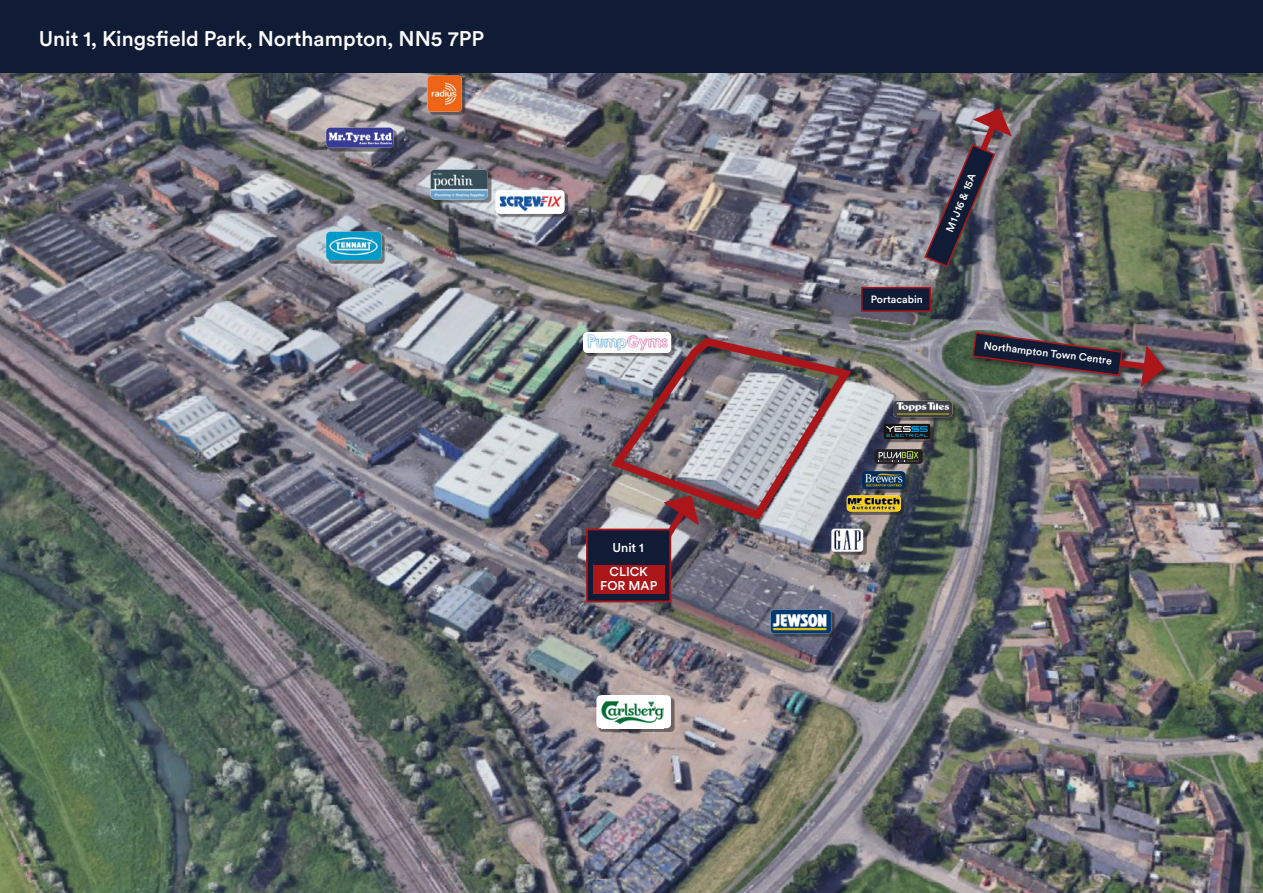
<style>
.page{position:relative;width:1263px;height:893px;background:#fff}
.page>*{position:absolute;margin:0;border:0;box-sizing:border-box;transform-origin:0 0}
.t1{font:500 21px "Circular XX";color:#fff}
.t2{font:500 12.6px/14.4px "Circular XX";color:#fff;text-align:center}
.t3{font:500 10.5px "Circular XX";color:#fff}
</style>
<div class="page">
<img style="left:0;top:72px;width:1263px;height:821px">
<div style="left:861px;top:287px;width:70px;height:25px;background:#101c35;border:2px solid #ab161a"></div>
<div style="left:497px;top:192px;width:71px;height:26px;background:#231f20;opacity:.53"></div>
<div style="left:495px;top:190px;width:70px;height:24px;background:#fff;border-radius:4px"></div>
<img style="left:499px;top:196px;width:62px;height:18px">
<div style="left:429px;top:78px;width:37px;height:37px;background:#231f20;opacity:.53"></div>
<img style="left:427px;top:76px;width:35px;height:36px">
<div style="left:585px;top:334px;width:90px;height:23px;background:#231f20;opacity:.53"></div>
<div style="left:583px;top:332px;width:88px;height:21px;background:#fff;border-radius:4px"></div>
<img style="left:588px;top:334px;width:17px;height:16px">
<div style="left:895px;top:403px;width:61px;height:18px;background:#231f20;opacity:.53"></div>
<img style="left:893px;top:401px;width:59px;height:16px">
<div style="left:773px;top:612px;width:62px;height:26px;background:#231f20;opacity:.53"></div>
<img style="left:770px;top:610px;width:61px;height:24px">
<div style="left:328px;top:130px;width:69px;height:22px;background:#231f20;opacity:.53"></div>
<img style="left:326px;top:128px;width:67px;height:20px">
<div style="left:833px;top:531px;width:34px;height:24px;background:#231f20;opacity:.53"></div>
<div style="left:831px;top:529px;width:32px;height:23px;background:#fff;border-radius:3px"></div>
<img style="left:834px;top:530px;width:27px;height:21px">
<div style="left:849px;top:497px;width:55px;height:18px;background:#231f20;opacity:.53"></div>
<img style="left:857px;top:495px;width:44px;height:16px">
<div style="left:874px;top:449px;width:49px;height:15px;background:#231f20;border-radius:3px"></div>
<svg style="left:878px;top:451px;width:41px;height:11px"></svg>
<div style="left:886px;top:426px;width:48px;height:17px;background:#231f20;opacity:.53"></div>
<div style="left:884px;top:424px;width:46px;height:15px;background:#171412;border-radius:2px"></div>
<svg style="left:886px;top:426px;width:42px;height:11px"></svg>
<div style="left:864px;top:473px;width:45px;height:20px;background:#231f20;opacity:.53"></div>
<div style="left:862px;top:471px;width:43px;height:18px;background:#002c5a;border-radius:4px"></div>
<img style="left:865px;top:473px;width:38px;height:14px">
<div style="left:328px;top:234px;width:57px;height:30px;background:#231f20;opacity:.53"></div>
<img style="left:326px;top:232px;width:55px;height:28px">
<div style="left:433px;top:172px;width:58px;height:31px;background:#231f20;opacity:.53"></div>
<img style="left:431px;top:170px;width:57px;height:29px">
<div style="left:598px;top:697px;width:77px;height:35px;background:#231f20;opacity:.53"></div>
<div style="left:596px;top:695px;width:75px;height:33px;background:#fff;border-radius:4px"></div>
<img style="left:602px;top:700px;width:61px;height:25px">
<div style="left:0;top:0;width:1263px;height:72px;background:#101c35"></div>
<div style="left:971px;top:331px;width:201px;height:63px;background:#231f20;opacity:.75"></div>
<img style="left:971px;top:331px;width:195px;height:57px">
<svg style="left:923px;top:107px;width:89px;height:161px;background:#605963"></svg>
<svg style="left:651px;top:525px;width:49px;height:33px"></svg>
<div style="left:586px;top:529px;width:85px;height:73px;background:#101c35;border:2px solid #ab161a"></div>
<div style="left:593px;top:565px;width:71px;height:28px;background:#ab161a"></div>
<img style="left:605px;top:334px;width:252px;height:191px">
<p class="t1" style="left:39px;top:24px;width:447px">Unit 1, Kingsfield Park, Northampton, NN5 7PP</p>
<p class="t2" style="left:612px;top:539px;width:33px">Unit 1</p>
<p class="t2" style="left:600px;top:564px;width:59px">CLICK<br>FOR MAP</p>
<p class="t3" style="left:943px;top:229px;width:63px;rotate:-68deg">M1 J16 &amp; 15A</p>
<p class="t3" style="left:871px;top:292px;width:54px">Portacabin</p>
<p class="t3" style="left:985px;top:338px;width:130px;rotate:7deg">Northampton Town Centre</p>
</div>
